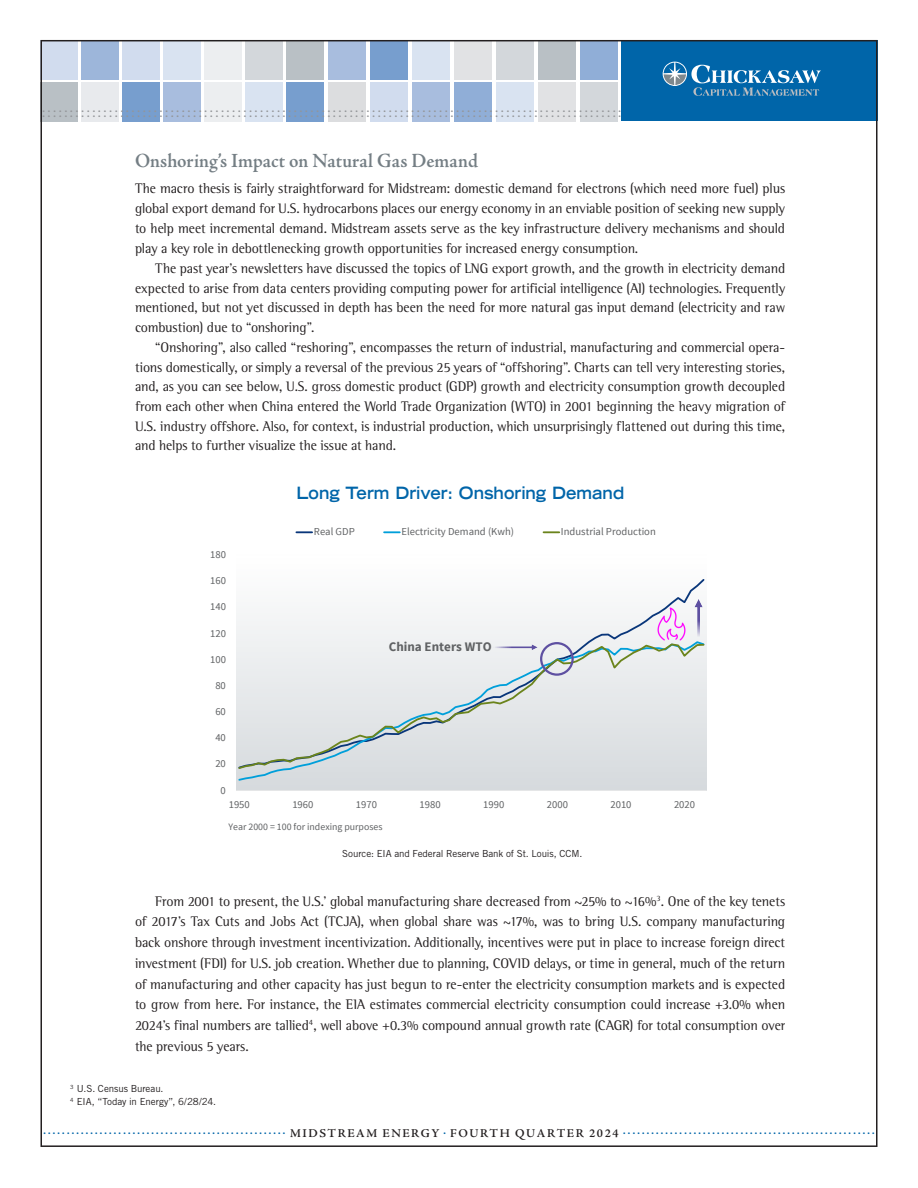
<style>
.page{position:relative;width:918px;height:1188px;background:#fff}
.page>*{position:absolute;margin:0;border:0;box-sizing:border-box;transform-origin:0 0}
.PG2_10-10_Body_Rest{font:600 20.25px "Adobe Jenson Pro";color:#747e84;scale:.95 1}
.t1{font:700 expanded 16.95px "Trade Gothic LT Std";color:#0065a9;scale:.92 1}
.t2{font:15px "AG Book Rounded";color:#939598}
.t3{font:15px "AG Book Rounded";color:#0065a9}
.PG2_10-10_Body_Rest-2{font:14.25px/19.6px "Rotis Semi Serif";letter-spacing:-.01em;color:#231f20;text-align:justify}
.t4{font:700 13.05px "Source Sans Pro";color:#606264}
.t5{font:10.65px "Source Sans Pro";letter-spacing:.005em;color:#606264}
.t6{font:9.9px "Source Sans Pro";color:#606264}
.t7{font:9.75px "Trade Gothic LT Std";letter-spacing:-.01em;color:#231f20}
</style>
<div class="page">
<div style="left:287px;top:40px;width:37px;height:40px;background:#b9c0c5"></div>
<div style="left:287px;top:82px;width:37px;height:40px;background:#779ece"></div>
<div style="left:246px;top:40px;width:37px;height:40px;background:#d3d7db"></div>
<div style="left:246px;top:82px;width:37px;height:40px;background:#d9e3f1"></div>
<div style="left:205px;top:40px;width:37px;height:40px;background:#eceef0"></div>
<div style="left:205px;top:82px;width:37px;height:40px;background:#eceef0"></div>
<div style="left:164px;top:40px;width:37px;height:40px;background:#d9e3f1"></div>
<div style="left:164px;top:82px;width:37px;height:40px;background:#a8bdde"></div>
<div style="left:123px;top:40px;width:37px;height:40px;background:#d1dcee"></div>
<div style="left:123px;top:82px;width:37px;height:40px;background:#779ece"></div>
<div style="left:82px;top:40px;width:37px;height:40px;background:#9db6da"></div>
<div style="left:82px;top:82px;width:37px;height:40px;background:#e8eaed"></div>
<div style="left:40px;top:40px;width:38px;height:40px;background:#d1dcee"></div>
<div style="left:40px;top:82px;width:38px;height:40px;background:#b9c0c5"></div>
<div style="left:328px;top:40px;width:38px;height:40px;background:#a8bdde"></div>
<div style="left:328px;top:82px;width:38px;height:40px;background:#dcdddf"></div>
<div style="left:370px;top:40px;width:38px;height:40px;background:#779ece"></div>
<div style="left:370px;top:82px;width:38px;height:40px;background:#d1dcee"></div>
<div style="left:412px;top:40px;width:38px;height:40px;background:#d9e3f1"></div>
<div style="left:412px;top:82px;width:38px;height:40px;background:#a8bdde"></div>
<div style="left:454px;top:40px;width:38px;height:40px;background:#e1e2e4"></div>
<div style="left:454px;top:82px;width:38px;height:40px;background:#90aed7"></div>
<div style="left:496px;top:40px;width:38px;height:40px;background:#d3d7db"></div>
<div style="left:496px;top:82px;width:38px;height:40px;background:#d9e3f1"></div>
<div style="left:538px;top:40px;width:38px;height:40px;background:#b9c0c5"></div>
<div style="left:538px;top:82px;width:38px;height:40px;background:#e1e2e4"></div>
<div style="left:580px;top:40px;width:38px;height:40px;background:#90aed7"></div>
<div style="left:580px;top:82px;width:38px;height:40px;background:#d3d7db"></div>
<div style="left:621px;top:40px;width:257px;height:82px;background:#0065a9"></div>
<svg style="left:663px;top:62px;width:158px;height:34px"></svg>
<div style="left:236px;top:613px;width:471px;height:177px;background:#d6dade"></div>
<hr style="left:236px;top:790px;width:471px;height:1px;background:#e7e7e8">
<div style="left:237px;top:579px;width:469px;height:61px;background:#f5f6f7"></div>
<svg style="left:237px;top:640px;width:469px;height:142px;background:#d8dee1"></svg>
<svg style="left:237px;top:642px;width:468px;height:128px;background:#dde3e4"></svg>
<svg style="left:296px;top:531px;width:16px;height:2px"></svg>
<svg style="left:384px;top:531px;width:16px;height:2px"></svg>
<svg style="left:544px;top:531px;width:15px;height:2px"></svg>
<svg style="left:694px;top:599px;width:9px;height:38px"></svg>
<div style="left:540px;top:642px;width:34px;height:34px;border:2px solid #5e50a1;border-radius:50%"></div>
<svg style="left:493px;top:644px;width:45px;height:6px"></svg>
<img style="left:654px;top:608px;width:36px;height:32px">
<p class="t2" style="left:42px;top:98px;width:581px">........................................................................................................</p>
<p class="t2" style="left:42px;top:103px;width:581px">........................................................................................................</p>
<p class="PG2_10-10_Body_Rest" style="left:135px;top:149px;width:363px">Onshoring’s Impact on Natural Gas Demand</p>
<p class="PG2_10-10_Body_Rest-2" style="left:135px;top:179px;width:652px">The macro thesis is fairly straightforward for Midstream: domestic demand for electrons (which need more fuel) plus global export demand for U.S. hydrocarbons places our energy economy in an enviable position of seeking new supply to help meet incremental demand. Midstream assets serve as the key infrastructure delivery mechanisms and should play a key role in debottlenecking growth opportunities for increased energy consumption.</p>
<p class="PG2_10-10_Body_Rest-2" style="left:135px;top:258px;width:652px;text-indent:20px">The past year’s newsletters have discussed the topics of LNG export growth, and the growth in electricity demand expected to arise from data centers providing computing power for artificial intelligence (AI) technologies. Frequently mentioned, but not yet discussed in depth has been the need for more natural gas input demand (electricity and raw combustion) due to “onshoring”.</p>
<p class="PG2_10-10_Body_Rest-2" style="left:135px;top:337px;width:652px;text-indent:20px">“Onshoring”, also called “reshoring”, encompasses the return of industrial, manufacturing and commercial opera&shy;tions domestically, or simply a reversal of the previous 25 years of “offshoring”. Charts can tell very interesting stories, and, as you can see below, U.S. gross domestic product (GDP) growth and electricity consumption growth decoupled from each other when China entered the World Trade Organization (WTO) in 2001 beginning the heavy migration of U.S. industry offshore. Also, for context, is industrial production, which unsurprisingly flattened out during this time, and helps to further visualize the issue at hand.</p>
<p class="t1" style="left:296px;top:482px;width:358px">Long Term Driver: Onshoring Demand</p>
<p class="t5" style="left:210px;top:548px;width:17px">180</p>
<p class="t5" style="left:210px;top:574px;width:17px">160</p>
<p class="t5" style="left:210px;top:600px;width:17px">140</p>
<p class="t5" style="left:210px;top:626px;width:17px">120</p>
<p class="t5" style="left:210px;top:653px;width:17px">100</p>
<p class="t5" style="left:215px;top:679px;width:12px">80</p>
<p class="t5" style="left:215px;top:705px;width:12px">60</p>
<p class="t5" style="left:215px;top:731px;width:12px">40</p>
<p class="t5" style="left:215px;top:757px;width:12px">20</p>
<p class="t5" style="left:221px;top:783px;width:7px">0</p>
<p class="t5" style="left:314px;top:525px;width:42px">Real GDP</p>
<p class="t5" style="left:402px;top:525px;width:114px">Electricity Demand (Kwh)</p>
<p class="t5" style="left:561px;top:525px;width:96px">Industrial Production</p>
<p class="t4" style="left:389px;top:638px;width:104px">China Enters WTO</p>
<p class="t5" style="left:229px;top:798px;width:23px">1950</p>
<p class="t5" style="left:292px;top:798px;width:23px">1960</p>
<p class="t5" style="left:356px;top:798px;width:23px">1970</p>
<p class="t5" style="left:420px;top:798px;width:23px">1980</p>
<p class="t5" style="left:483px;top:798px;width:23px">1990</p>
<p class="t5" style="left:547px;top:798px;width:23px">2000</p>
<p class="t5" style="left:610px;top:798px;width:23px">2010</p>
<p class="t5" style="left:674px;top:798px;width:23px">2020</p>
<p class="t6" style="left:229px;top:820px;width:156px">Year 2000 = 100 for indexing purposes</p>
<p class="t7" style="left:342px;top:848px;width:242px">Source: EIA and Federal Reserve Bank of St. Louis, CCM.</p>
<p class="PG2_10-10_Body_Rest-2" style="left:135px;top:890px;width:652px;line-height:20.7px;text-indent:20px">From 2001 to present, the U.S.’ global manufacturing share decreased from ~25% to ~16%<sup>3</sup>. One of the key tenets of 2017’s Tax Cuts and Jobs Act (TCJA), when global share was ~17%, was to bring U.S. company manufacturing back onshore through investment incentivization. Additionally, incentives were put in place to increase foreign direct investment (FDI) for U.S. job creation. Whether due to planning, COVID delays, or time in general, much of the return of manufacturing and other capacity has just begun to re-enter the electricity consumption markets and is expected to grow from here. For instance, the EIA estimates commercial electricity consumption could increase +3.0% when 2024’s final numbers are tallied<sup>4</sup>, well above +0.3% compound annual growth rate (CAGR) for total consumption over the previous 5 years.</p>
<p class="t7" style="left:70px;top:1083px;width:95px"><sup>3</sup> U.S. Census Bureau.</p>
<p class="t7" style="left:70px;top:1095px;width:147px"><sup>4</sup> EIA, “Today in Energy”, 6/28/24.</p>
<p class="t3" style="left:43px;top:1120px;width:833px">.................................................... <sub>MIDSTREAM</sub> <sub>ENERGY</sub> . <sub>FOURTH</sub> <sub>QUARTER</sub> <sub>2024</sub> ......................................................</p>
</div>
